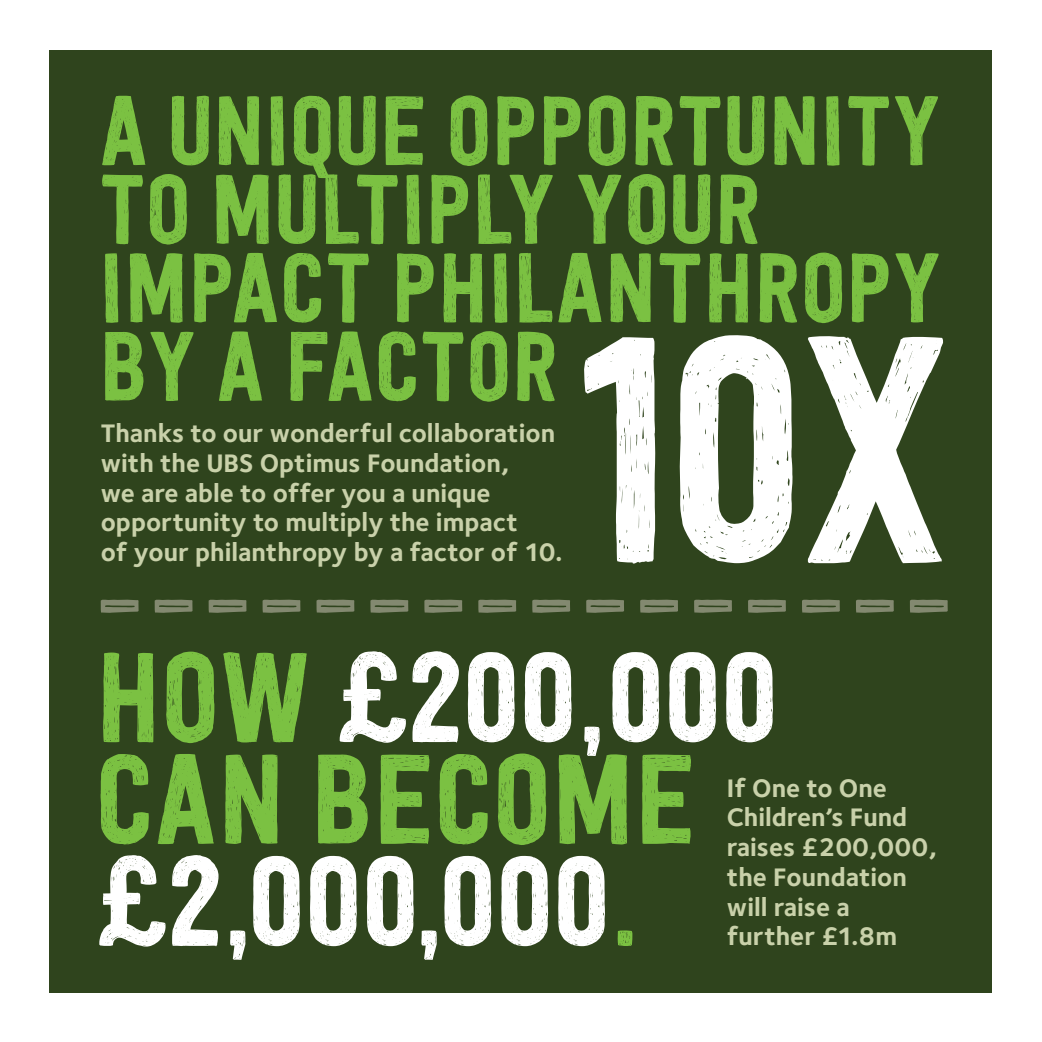
<style>
.page{position:relative;width:1042px;height:1042px;background:#fff}
.page>*{position:absolute;margin:0;border:0;box-sizing:border-box;transform-origin:0 0}
.Main_Headings{font:318.5px "Festivo Letters No 6";color:#fff;scale:.95 1}
.Main_Headings-2{font:126.17px/101.9px "Festivo Letters No 6";color:#fff}
.Main_Headings-3{font:97.3px/78.6px "Festivo Letters No 6";color:#7bc142}
.Body_Copy{font:700 26.25px/29.8px "Foundry Sterling";color:#c9d1aa}
.s1{color:#7bc142}
</style>
<div class="page">
<div style="left:50px;top:50px;width:942px;height:942px;background:#2f441d"></div>
<svg style="left:101px;top:600px;width:846px;height:13px"></svg>
<p class="Main_Headings-3" style="left:99px;top:89px;width:844px">A UNIQUE OPPORTUNITY<br>TO MULTIPLY YOUR<br>IMPACT PHILANTHROPY<br>BY A FACTOR</p>
<p class="Main_Headings" style="left:575px;top:257px;width:399px">10X</p>
<p class="Body_Copy" style="left:101px;top:418px;width:463px">Thanks to our wonderful collaboration with the UBS Optimus Foundation,<br>we are able to offer you a unique opportunity to multiply the impact<br>of your philanthropy by a factor of 10.</p>
<p class="Main_Headings-2" style="left:95px;top:643px;width:684px"><span class="s1">HOW</span> £200,000<br><span class="s1">CAN BECOME </span>£2,000,000<span class="s1">.</span></p>
<p class="Body_Copy" style="left:727px;top:772px;width:211px">If One to One<br>Children’s Fund raises £200,000, the Foundation will raise a further £1.8m</p>
</div>
